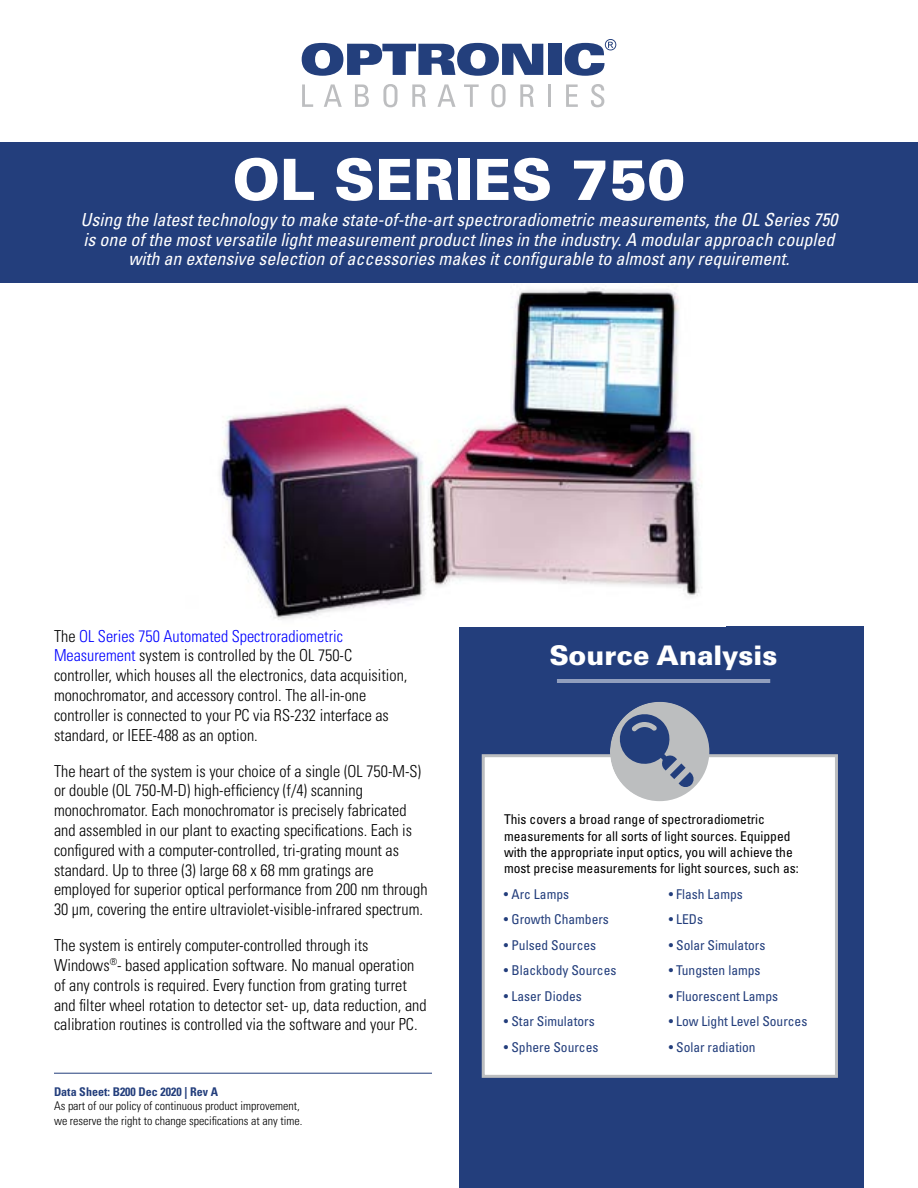
<style>
.page{position:relative;width:918px;height:1188px;background:#fff}
.page>*{position:absolute;margin:0;border:0;box-sizing:border-box;transform-origin:0 0}
.t1{font:900 57px "Univers";color:#fff}
.t2{font:900 27px "Univers";color:#fff}
.t3{font:italic condensed 18px/19.5px "Univers LT Std";color:#fff;text-align:center}
.t4{font:300 condensed 16.5px/19.8px "Univers";color:#000}
.t5{font:condensed 13.5px "Univers";color:#233e7c}
.t6{font:condensed 13.5px/16.2px "Univers";color:#000}
.t7{font:300 condensed 12px/14.4px "Univers";color:#000}
.t8{font:700 condensed 12px "Univers";color:#233e7c}
.s1{color:#00f}
</style>
<div class="page">
<div style="left:460px;top:627px;width:404px;height:561px;background:#233e7c"></div>
<div style="left:482px;top:754px;width:356px;height:324px;background:#fff;border:3px solid #bcbec0"></div>
<div style="left:610px;top:702px;width:99px;height:99px;background:#bcbebf;border-radius:50%"></div>
<svg style="left:617px;top:712px;width:77px;height:76px"></svg>
<hr style="left:557px;top:680px;width:213px;height:1px;background:#fff">
<hr style="left:557px;top:682px;width:213px;height:1px;background:#fff">
<img style="left:219px;top:284px;width:483px;height:336px">
<div style="left:0;top:142px;width:918px;height:141px;background:#233e7c"></div>
<svg style="left:302px;top:43px;width:241px;height:33px"></svg>
<div style="left:548px;top:44px;width:13px;height:31px;background:#233f7c"></div>
<svg style="left:302px;top:84px;width:11px;height:23px"></svg>
<svg style="left:324px;top:84px;width:18px;height:23px"></svg>
<svg style="left:355px;top:84px;width:14px;height:23px"></svg>
<svg style="left:383px;top:84px;width:15px;height:23px"></svg>
<svg style="left:412px;top:84px;width:14px;height:23px"></svg>
<svg style="left:438px;top:84px;width:18px;height:23px"></svg>
<svg style="left:464px;top:84px;width:15px;height:23px"></svg>
<svg style="left:491px;top:84px;width:15px;height:23px"></svg>
<svg style="left:520px;top:84px;width:14px;height:23px"></svg>
<hr style="left:548px;top:84px;width:3px;height:23px;background:#bdbec0">
<svg style="left:566px;top:84px;width:12px;height:23px"></svg>
<svg style="left:591px;top:84px;width:13px;height:23px"></svg>
<svg style="left:565px;top:39px;width:51px;height:37px"></svg>
<hr style="left:54px;top:1073px;width:378px;height:1px;background:#233e7c">
<h1 class="t1" style="left:233px;top:144px;width:454px">OL SERIES 750</h1>
<p class="t3" style="left:81px;top:210px;width:758px">Using the latest technology to make state-of-the-art spectroradiometric measurements, the OL Series 750 is one of the most versatile light measurement product lines in the industry. A modular approach coupled with an extensive selection of accessories makes it configurable to almost any requirement.</p>
<p class="t4" style="left:54px;top:626px;width:355px">The <span class="s1">OL Series 750 Automated Spectroradiometric Measurement</span> system is controlled by the OL 750-C controller, which houses all the electronics, data acquisition, monochromator, and accessory control. The all-in-one controller is connected to your PC via RS-232 interface as standard, or IEEE-488 as an option.</p>
<p class="t4" style="left:54px;top:761px;width:375px">The heart of the system is your choice of a single (OL 750-M-S) or double (OL 750-M-D) high-efficiency (f/4) scanning monochromator. Each monochromator is precisely fabricated and assembled in our plant to exacting specifications. Each is configured with a computer-controlled, tri-grating mount as standard. Up to three (3) large 68 x 68 mm gratings are employed for superior optical performance from 200 nm through 30 μm, covering the entire ultraviolet-visible-infrared spectrum.</p>
<p class="t4" style="left:54px;top:935px;width:374px">The system is entirely computer-controlled through its Windows<sup>®</sup>- based application software. No manual operation of any controls is required. Every function from grating turret and filter wheel rotation to detector set- up, data reduction, and calibration routines is controlled via the software and your PC.</p>
<p class="t8" style="left:54px;top:1084px;width:166px">Data Sheet: B200 Dec 2020 | Rev A</p>
<p class="t7" style="left:54px;top:1099px;width:250px">As part of our policy of continuous product improvement, we reserve the right to change specifications at any time.</p>
<h2 class="t2" style="left:550px;top:638px;width:229px">Source Analysis</h2>
<p class="t6" style="left:504px;top:811px;width:296px">This covers a broad range of spectroradiometric measurements for all sorts of light sources. Equipped with the appropriate input optics, you will achieve the most precise measurements for light sources, such as:</p>
<p class="t5" style="left:504px;top:885px;width:67px">• Arc Lamps</p>
<p class="t5" style="left:504px;top:911px;width:106px">• Growth Chambers</p>
<p class="t5" style="left:504px;top:936px;width:94px">• Pulsed Sources</p>
<p class="t5" style="left:504px;top:962px;width:114px">• Blackbody Sources</p>
<p class="t5" style="left:504px;top:987px;width:79px">• Laser Diodes</p>
<p class="t5" style="left:504px;top:1013px;width:92px">• Star Simulators</p>
<p class="t5" style="left:504px;top:1038px;width:96px">• Sphere Sources</p>
<p class="t5" style="left:669px;top:885px;width:76px">• Flash Lamps</p>
<p class="t5" style="left:669px;top:911px;width:36px">• LEDs</p>
<p class="t5" style="left:669px;top:936px;width:98px">• Solar Simulators</p>
<p class="t5" style="left:669px;top:962px;width:93px">• Tungsten lamps</p>
<p class="t5" style="left:669px;top:987px;width:111px">• Fluorescent Lamps</p>
<p class="t5" style="left:669px;top:1013px;width:140px">• Low Light Level Sources</p>
<p class="t5" style="left:669px;top:1038px;width:88px">• Solar radiation</p>
</div>
